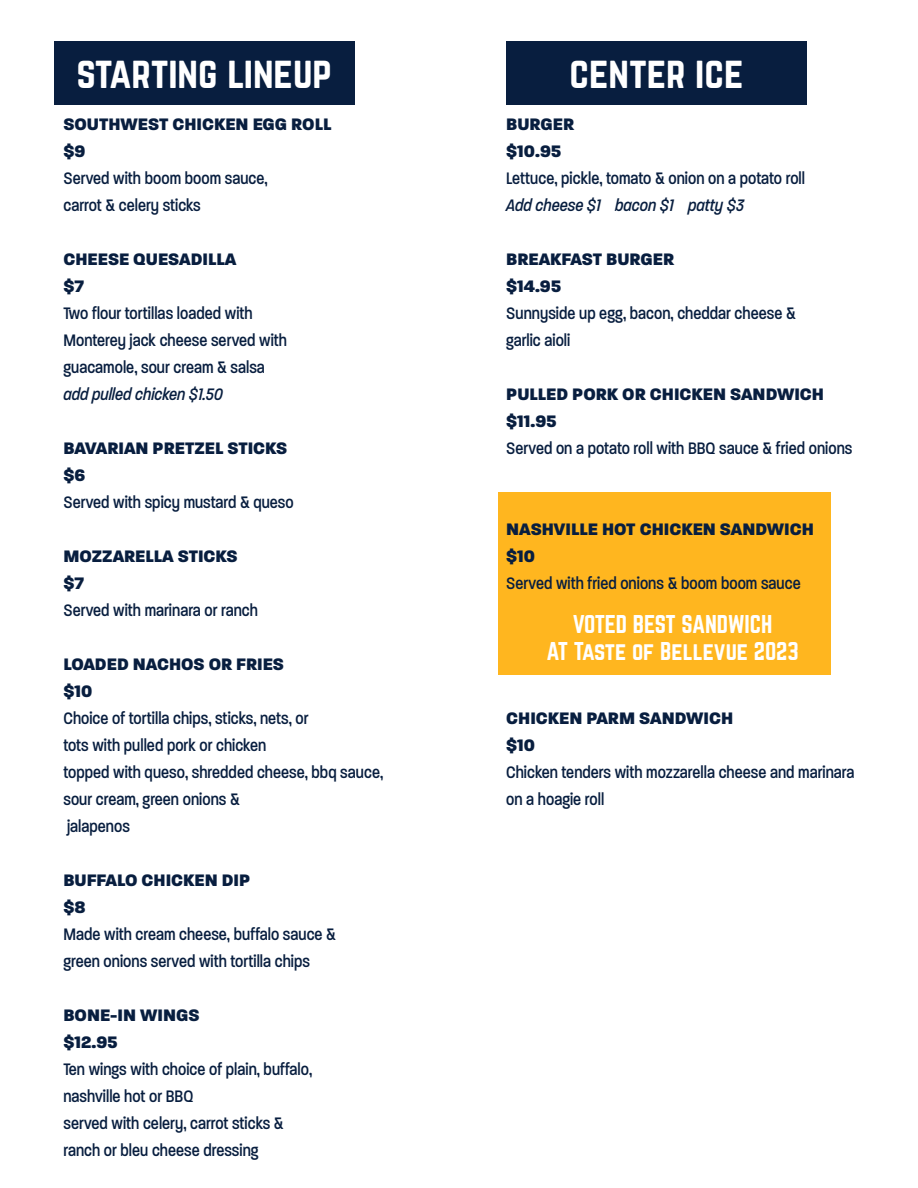
<style>
.page{position:relative;width:918px;height:1188px;background:#fff}
.page>*{position:absolute;margin:0;border:0;box-sizing:border-box;transform-origin:0 0}
.t1{font:39px "Norwester";color:#fff}
.t2{font:22.5px "Norwester";letter-spacing:-.01em;color:#fff}
.t3{font:500 18px/27px "Paralucent Condensed";color:#081e3f}
.t4{font:800 18px "Paralucent";color:#081e3f}
.t5{font:italic 500 18px "Paralucent Condensed";color:#081e3f}
.s1{font-style:italic}
</style>
<div class="page">
<div style="left:498px;top:492px;width:333px;height:183px;background:#ffb61f"></div>
<div style="left:54px;top:41px;width:301px;height:63px;background:#081e3f"></div>
<div style="left:506px;top:41px;width:301px;height:63px;background:#081e3f"></div>
<p class="t1" style="left:76px;top:54px;width:257px">starting lineup</p>
<p class="t1" style="left:569px;top:54px;width:176px">center ice</p>
<p class="t4" style="left:63px;top:114px;width:270px">SOUTHWEST CHICKEN EGG ROLL</p>
<p class="t4" style="left:63px;top:141px;width:23px">$9</p>
<p class="t3" style="left:63px;top:165px;width:206px">Served with boom boom sauce,</p>
<p class="t3" style="left:63px;top:192px;width:139px">carrot &amp; celery sticks</p>
<p class="t4" style="left:63px;top:249px;width:174px">CHEESE QUESADILLA</p>
<p class="t4" style="left:63px;top:276px;width:22px">$7</p>
<p class="t3" style="left:63px;top:300px;width:191px">Two flour tortillas loaded with</p>
<p class="t3" style="left:63px;top:327px;width:225px">Monterey jack cheese served with</p>
<p class="t3" style="left:63px;top:354px;width:203px">guacamole, sour cream &amp; salsa <span class="s1">add pulled chicken $1.50</span></p>
<p class="t4" style="left:63px;top:438px;width:225px">BAVARIAN PRETZEL STICKS</p>
<p class="t4" style="left:63px;top:465px;width:23px">$6</p>
<p class="t3" style="left:63px;top:489px;width:232px">Served with spicy mustard &amp; queso</p>
<p class="t4" style="left:63px;top:546px;width:176px">MOZZARELLA STICKS</p>
<p class="t4" style="left:63px;top:573px;width:22px">$7</p>
<p class="t3" style="left:63px;top:597px;width:196px">Served with marinara or ranch</p>
<p class="t4" style="left:63px;top:654px;width:222px">LOADED NACHOS OR FRIES</p>
<p class="t4" style="left:63px;top:681px;width:30px">$10</p>
<p class="t3" style="left:63px;top:705px;width:247px">Choice of tortilla chips, sticks, nets, or</p>
<p class="t3" style="left:63px;top:732px;width:204px">tots with pulled pork or chicken</p>
<p class="t3" style="left:63px;top:759px;width:321px">topped with queso, shredded cheese, bbq sauce, sour cream, green onions &amp;</p>
<p class="t3" style="left:67px;top:813px;width:64px">jalapenos</p>
<p class="t4" style="left:63px;top:870px;width:188px">BUFFALO CHICKEN DIP</p>
<p class="t4" style="left:63px;top:897px;width:24px">$8</p>
<p class="t3" style="left:63px;top:921px;width:274px">Made with cream cheese, buffalo sauce &amp;</p>
<p class="t3" style="left:63px;top:948px;width:248px">green onions served with tortilla chips</p>
<p class="t4" style="left:63px;top:1005px;width:138px">BONE-IN WINGS</p>
<p class="t4" style="left:63px;top:1032px;width:56px">$12.95</p>
<p class="t3" style="left:63px;top:1056px;width:250px">Ten wings with choice of plain, buffalo,</p>
<p class="t3" style="left:63px;top:1083px;width:132px">nashville hot or BBQ</p>
<p class="t3" style="left:63px;top:1110px;width:222px">served with celery, carrot sticks &amp;</p>
<p class="t3" style="left:63px;top:1137px;width:197px">ranch or bleu cheese dressing</p>
<p class="t4" style="left:506px;top:114px;width:70px">BURGER</p>
<p class="t4" style="left:506px;top:141px;width:56px">$10.95</p>
<p class="t3" style="left:506px;top:165px;width:300px">Lettuce, pickle, tomato &amp; onion on a potato roll</p>
<p class="t5" style="left:506px;top:195px;width:239px">Add cheese $1 bacon $1 patty $3</p>
<p class="t4" style="left:506px;top:249px;width:170px">BREAKFAST BURGER</p>
<p class="t4" style="left:506px;top:276px;width:56px">$14.95</p>
<p class="t3" style="left:506px;top:300px;width:291px">Sunnyside up egg, bacon, cheddar cheese &amp;</p>
<p class="t3" style="left:506px;top:327px;width:66px">garlic aioli</p>
<p class="t4" style="left:506px;top:384px;width:319px">PULLED PORK OR CHICKEN SANDWICH</p>
<p class="t4" style="left:506px;top:411px;width:52px">$11.95</p>
<p class="t3" style="left:506px;top:435px;width:348px">Served on a potato roll with BBQ sauce &amp; fried onions</p>
<p class="t4" style="left:506px;top:519px;width:309px">NASHVILLE HOT CHICKEN SANDWICH</p>
<p class="t4" style="left:506px;top:546px;width:30px">$10</p>
<p class="t3" style="left:506px;top:570px;width:296px">Served with fried onions &amp; boom boom sauce</p>
<p class="t2" style="left:573px;top:613px;width:201px">VOTED BEST SANDWICH</p>
<p class="t2" style="left:547px;top:640px;width:254px">AT Taste of Bellevue 2023</p>
<p class="t4" style="left:506px;top:708px;width:228px">CHICKEN PARM SANDWICH</p>
<p class="t4" style="left:506px;top:735px;width:30px">$10</p>
<p class="t3" style="left:506px;top:759px;width:350px">Chicken tenders with mozzarella cheese and marinara on a hoagie roll</p>
</div>
